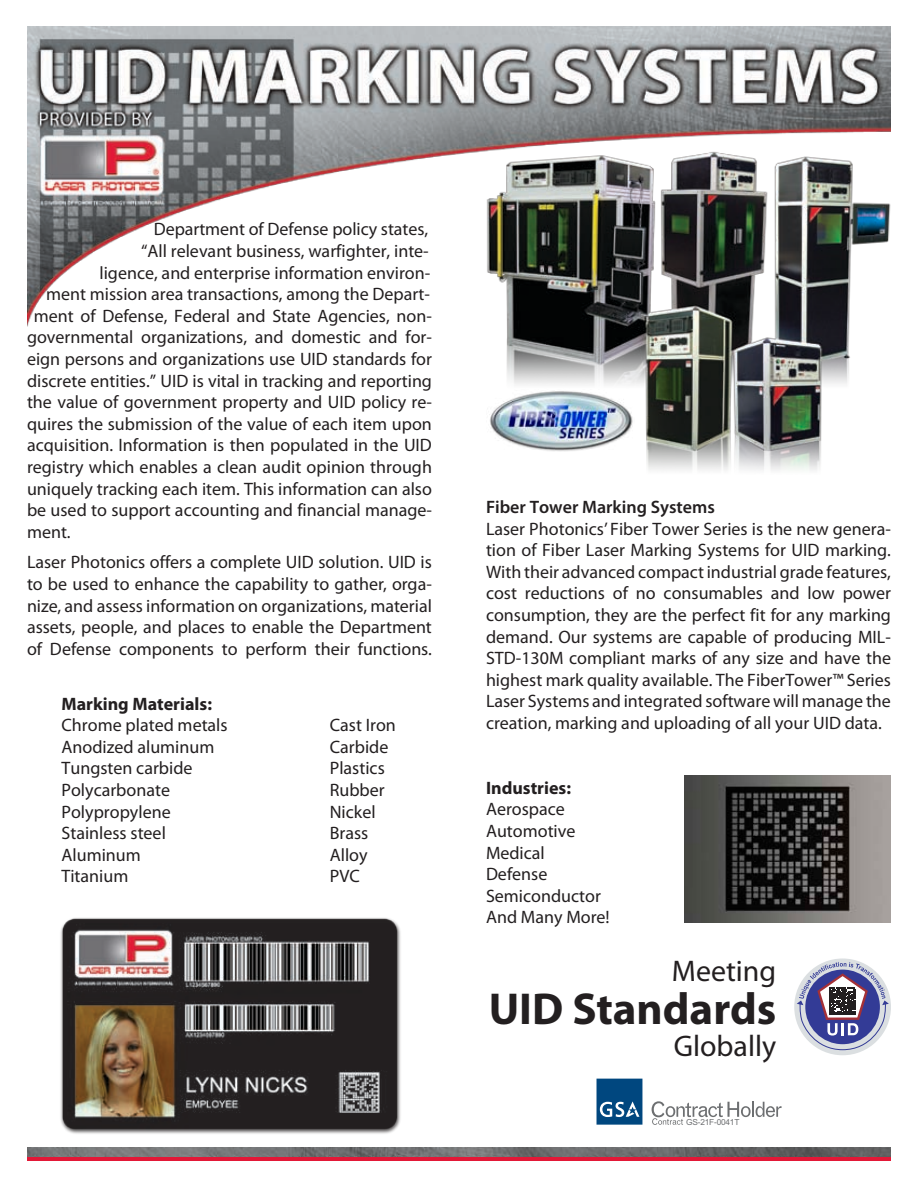
<style>
.page{position:relative;width:918px;height:1188px;background:#fff}
.page>*{position:absolute;margin:0;border:0;box-sizing:border-box;transform-origin:0 0}
.t1{font:700 44.85px "Myriad Pro";color:#231f20}
.t2{font:30px "Myriad Pro";color:#231f20}
.t3{font:18px/21.6px "Myriad Pro";color:#231f20}
.t4{font:700 18px "Myriad Pro";color:#231f20}
.t5{font:600 18px "Myriad Pro";color:#231f20}
.t6{font:8.25px "Arial";letter-spacing:-.025em;color:#6d6f71}
</style>
<div class="page">
<img style="left:27px;top:27px;width:864px;height:300px">
<img style="left:60px;top:918px;width:341px;height:216px">
<img style="left:685px;top:776px;width:206px;height:147px">
<img style="left:477px;top:139px;width:414px;height:332px">
<img style="left:486px;top:390px;width:149px;height:62px">
<div style="left:794px;top:958px;width:97px;height:97px;background:#dbdfe1;border-radius:50%"></div>
<svg style="left:797px;top:962px;width:92px;height:88px"></svg>
<svg style="left:597px;top:1079px;width:45px;height:46px;background:#1d5c8d"></svg>
<svg style="left:652px;top:1101px;width:130px;height:24px"></svg>
<img style="left:27px;top:1147px;width:864px;height:11px">
<hr style="left:27px;top:1158px;width:864px;height:3px;background:#e31837">
<p class="t3" style="left:154px;top:218px;width:276px">Department of Defense policy states,</p>
<p class="t3" style="left:141px;top:240px;width:289px">“All relevant business, warfighter, inte-</p>
<p class="t3" style="left:100px;top:261px;width:332px">ligence, and enterprise information environ-</p>
<p class="t3" style="left:46px;top:283px;width:385px">ment mission area transactions, among the Depart-</p>
<p class="t3" style="left:34px;top:305px;width:400px">ment of Defense, Federal and State Agencies, non-</p>
<p class="t3" style="left:27px;top:326px;width:406px">governmental organizations, and domestic and for-</p>
<p class="t3" style="left:27px;top:348px;width:407px">eign persons and organizations use UID standards for</p>
<p class="t3" style="left:27px;top:369px;width:407px">discrete entities.” UID is vital in tracking and reporting</p>
<p class="t3" style="left:27px;top:391px;width:407px">the value of government property and UID policy re-</p>
<p class="t3" style="left:27px;top:413px;width:406px">quires the submission of the value of each item upon</p>
<p class="t3" style="left:27px;top:434px;width:406px">acquisition. Information is then populated in the UID</p>
<p class="t3" style="left:27px;top:456px;width:407px">registry which enables a clean audit opinion through</p>
<p class="t3" style="left:27px;top:477px;width:406px">uniquely tracking each item. This information can also</p>
<p class="t3" style="left:27px;top:499px;width:406px">be used to support accounting and financial manage-</p>
<p class="t3" style="left:27px;top:521px;width:45px">ment.</p>
<p class="t3" style="left:27px;top:551px;width:406px;text-align:justify">Laser Photonics offers a complete UID solution. UID is to be used to enhance the capability to gather, orga&shy;nize, and assess information on organizations, material assets, people, and places to enable the Department of Defense components to perform their functions.</p>
<p class="t4" style="left:62px;top:692px;width:152px">Marking Materials:</p>
<p class="t3" style="left:62px;top:714px;width:168px">Chrome plated metals<br>Anodized aluminum<br>Tungsten carbide<br>Polycarbonate<br>Polypropylene<br>Stainless steel<br>Aluminum<br>Titanium</p>
<p class="t3" style="left:330px;top:714px;width:68px">Cast Iron<br>Carbide<br>Plastics<br>Rubber<br>Nickel<br>Brass<br>Alloy<br>PVC</p>
<p class="t5" style="left:486px;top:496px;width:230px">Fiber Tower Marking Systems</p>
<p class="t3" style="left:486px;top:517px;width:407px;text-align:justify">Laser Photonics’ Fiber Tower Series is the new genera&shy;tion of Fiber Laser Marking Systems for UID marking.<br>With their advanced compact industrial grade features, cost reductions of no consumables and low power consumption, they are the perfect fit for any marking demand. Our systems are capable of producing MIL-STD-130M compliant marks of any size and have the highest mark quality available. The FiberTower™ Series Laser Systems and integrated software will manage the creation, marking and uploading of all your UID data.</p>
<p class="t4" style="left:486px;top:776px;width:87px">Industries:</p>
<p class="t3" style="left:486px;top:798px;width:125px">Aerospace<br>Automotive<br>Medical<br>Defense<br>Semiconductor<br>And Many More!</p>
<h2 class="t2" style="left:672px;top:952px;width:106px">Meeting</h2>
<h1 class="t1" style="left:489px;top:979px;width:289px">UID Standards</h1>
<h2 class="t2" style="left:674px;top:1027px;width:104px">Globally</h2>
<p class="t6" style="left:686px;top:1116px;width:55px">GS-21F-0041T</p>
</div>
